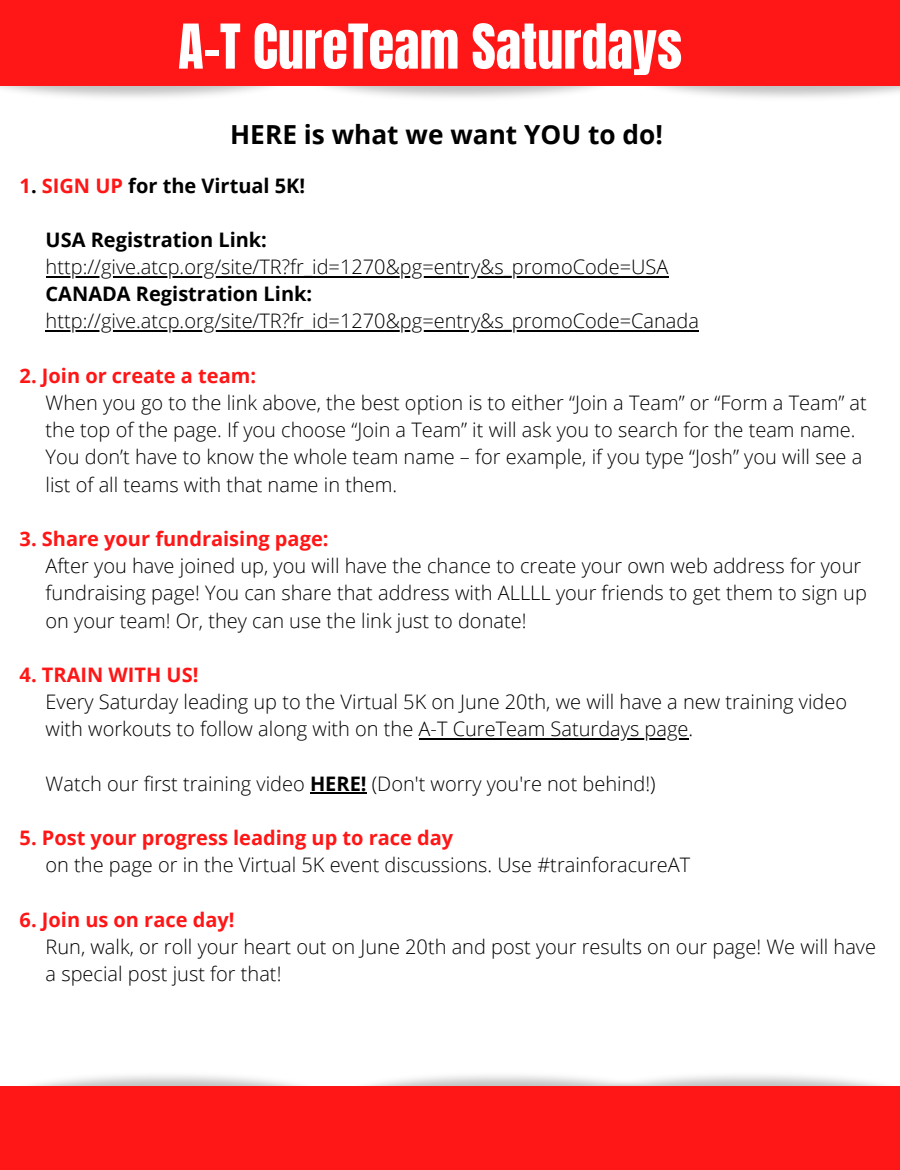
<style>
.page{position:relative;width:900px;height:1170px;background:#fff}
.page>*{position:absolute;margin:0;border:0;box-sizing:border-box;transform-origin:0 0}
.t1{font:52.5px "Anton";color:#fff}
.t2{font:700 26.25px "Open Sans";color:#000}
.t3{font:300 20px/27.2px "Open Sans";color:#000}
.t4{font:700 20px "Open Sans";color:#ff1616}
.t5{font:700 20px "Open Sans";color:#000}
.s1{color:#ff1616}
.s2{font-weight:700}
</style>
<div class="page">
<div style="left:623px;top:0;width:277px;height:86px;background:#ff1616"></div>
<hr style="left:46px;top:276px;width:622px;height:2px;background:#000">
<hr style="left:46px;top:330px;width:653px;height:2px;background:#000">
<hr style="left:419px;top:738px;width:269px;height:2px;background:#000">
<hr style="left:310px;top:793px;width:57px;height:1px;background:#000">
<div style="left:0;top:0;width:301px;height:86px;background:#ff1616"></div>
<div style="left:294px;top:0;width:336px;height:86px;background:#ff1616"></div>
<div style="left:0;top:1086px;width:333px;height:84px;background:#ff1616"></div>
<div style="left:333px;top:1086px;width:335px;height:84px;background:#ff1616"></div>
<div style="left:582px;top:1086px;width:318px;height:84px;background:#ff1616"></div>
<h1 class="t1" style="left:178px;top:20px;width:505px">A-T CureTeam Saturdays</h1>
<h2 class="t2" style="left:230px;top:116px;width:434px">HERE is what we want YOU to do!</h2>
<p class="t5" style="left:20px;top:171px;width:287px"><span class="s1">1</span>. <span class="s1">SIGN UP</span> for the Virtual 5K!</p>
<p class="t5" style="left:46px;top:226px;width:223px">USA Registration Link:</p>
<p class="t3" style="left:46px;top:253px;width:624px">http://give.atcp.org/site/TR?fr_id=1270&amp;pg=entry&amp;s_promoCode=USA</p>
<p class="t5" style="left:46px;top:280px;width:268px">CANADA Registration Link:</p>
<p class="t3" style="left:46px;top:307px;width:655px">http://give.atcp.org/site/TR?fr_id=1270&amp;pg=entry&amp;s_promoCode=Canada</p>
<p class="t4" style="left:20px;top:362px;width:238px">2. Join or create a team:</p>
<p class="t3" style="left:46px;top:389px;width:823px">When you go to the link above, the best option is to either “Join a Team” or “Form a Team” at the top of the page. If you choose “Join a Team” it will ask you to search for the team name.<br>You don’t have to know the whole team name – for example, if you type “Josh” you will see a list of all teams with that name in them.</p>
<p class="t4" style="left:20px;top:525px;width:310px">3. Share your fundraising page:</p>
<p class="t3" style="left:46px;top:552px;width:823px">After you have joined up, you will have the chance to create your own web address for your fundraising page! You can share that address with ALLLL your friends to get them to sign up on your team! Or, they can use the link just to donate!</p>
<p class="t4" style="left:20px;top:661px;width:180px">4. TRAIN WITH US!</p>
<p class="t3" style="left:46px;top:688px;width:803px">Every Saturday leading up to the Virtual 5K on June 20th, we will have a new training video with workouts to follow along with on the A-T CureTeam Saturdays page.</p>
<p class="t3" style="left:46px;top:769px;width:612px">Watch our first training video <span class="s2">HERE!</span> (Don't worry you're not behind!)</p>
<p class="t4" style="left:20px;top:824px;width:435px">5. Post your progress leading up to race day</p>
<p class="t3" style="left:46px;top:851px;width:646px">on the page or in the Virtual 5K event discussions. Use #trainforacureAT</p>
<p class="t4" style="left:20px;top:905px;width:217px">6. Join us on race day!</p>
<p class="t3" style="left:46px;top:932px;width:832px">Run, walk, or roll your heart out on June 20th and post your results on our page! We will have a special post just for that!</p>
</div>
